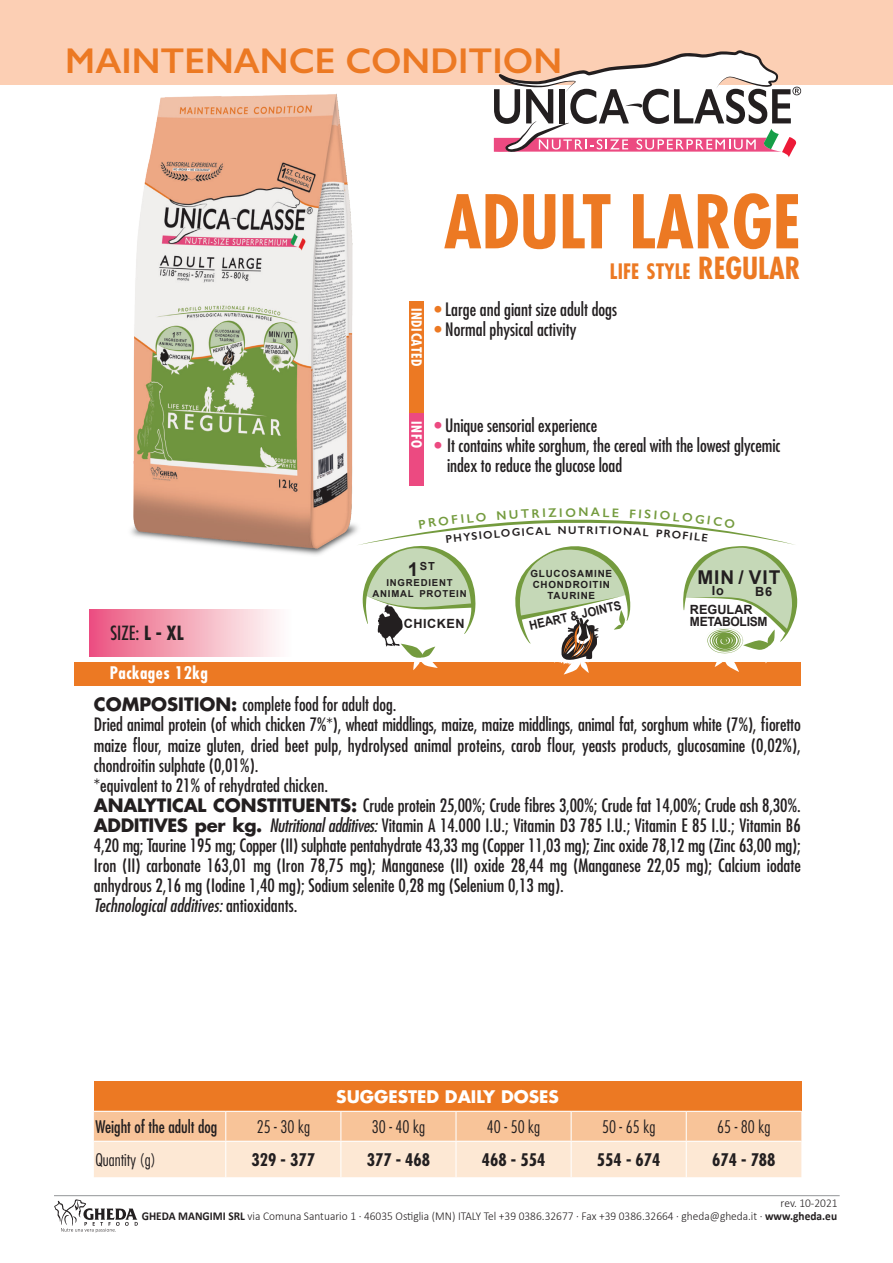
<style>
.page{position:relative;width:893px;height:1263px;background:#fff}
.page>*{position:absolute;margin:0;border:0;box-sizing:border-box;transform-origin:0 0}
.t1{font:700 condensed 71.85px "Futura Std";color:#ec7923}
.t2{font:600 36px "Gill Sans";color:#ec7923}
.t3{font:700 condensed 20.7px "Futura Std";color:#ec7923}
.t4{font:700 19.35px "Arial";color:#231f20}
.t5{font:condensed 19.05px "Futura Std";color:#231f20}
.t6{font:700 19.05px "Arial";letter-spacing:.05em;color:#231f20}
.t7{font:condensed 18px/20.1px "Futura Std";color:#231f20}
.t8{font:italic condensed 18px "Futura Std";color:#231f20}
.t9{font:300 condensed 16.95px "Futura Std";color:#231f20}
.t10{font:700 condensed 16.95px "Futura Std";color:#231f20}
.t11{font:700 16.95px "Futura Std";color:#fff}
.t12{font:condensed 16.95px "Futura Std";color:#231f20}
.t13{font:700 condensed 16.95px "Futura Std";letter-spacing:.03em;color:#fff}
.t14{font:700 condensed 13.8px "Futura Std";letter-spacing:.05em;color:#fff}
.t15{font:700 12.75px/11.6px "Arial";letter-spacing:-.025em;color:#231f20}
.t16{font:700 12.75px "Arial";letter-spacing:.045em;color:#231f20}
.t17{font:700 12.75px "Arial";color:#231f20}
.t18{font:700 12.45px "Arial";color:#231f20;scale:.9 1}
.t19{font:600 12.45px "Gill Sans";color:#749b3e}
.t20{font:700 12.3px "Arial";color:#231f20}
.t21{font:300 12px "Calibri";color:#231f20;scale:.95 1}
.t22{font:700 11.1px "Arial";color:#231f20}
.t23{font:600 11.1px "Gill Sans";color:#231f20}
.t24{font:700 9.9px/10.9px "Arial";letter-spacing:.08em;color:#231f20;text-align:center}
.t25{font:700 9.6px/10.6px "Arial";letter-spacing:.08em;color:#231f20;text-align:center}
.s1{font-weight:700}
.s2{font-size:29.55px}
.s3{color:#ec7923}
.s4{color:#ec4a81}
.s5{font-size:19.05px}
.s6{font-weight:700;font-stretch:normal}
.s7{font-style:italic}
.s8{font-style:normal}
</style>
<div class="page">
<div style="left:74px;top:662px;width:727px;height:24px;background:#ec7923"></div>
<img style="left:107px;top:84px;width:281px;height:471px">
<div style="left:89px;top:610px;width:204px;height:47px;background:linear-gradient(to right,#eb557f,#fffffe)"></div>
<div style="left:409px;top:301px;width:15px;height:113px;background:#ec7923"></div>
<div style="left:409px;top:414px;width:15px;height:72px;background:#ec4a81"></div>
<div style="left:94px;top:1081px;width:707px;height:30px;background:#ec7923"></div>
<svg style="left:94px;top:1111px;width:707px;height:66px"></svg>
<hr style="left:94px;top:1141px;width:132px;height:1px;background:#fff">
<hr style="left:226px;top:1141px;width:115px;height:1px;background:#fff">
<hr style="left:225px;top:1142px;width:1px;height:35px;background:#fff">
<hr style="left:341px;top:1141px;width:115px;height:1px;background:#fff">
<hr style="left:340px;top:1142px;width:1px;height:35px;background:#fff">
<hr style="left:456px;top:1141px;width:115px;height:1px;background:#fff">
<hr style="left:455px;top:1142px;width:2px;height:35px;background:#fff">
<hr style="left:571px;top:1141px;width:115px;height:1px;background:#fff">
<hr style="left:571px;top:1142px;width:1px;height:35px;background:#fff">
<hr style="left:686px;top:1141px;width:115px;height:1px;background:#fff">
<hr style="left:686px;top:1142px;width:1px;height:35px;background:#fff">
<div style="left:0;top:0;width:893px;height:84px;background:#fccfb4"></div>
<hr style="left:54px;top:1195px;width:786px;height:1px;background:#939598">
<svg style="left:54px;top:1199px;width:84px;height:33px"></svg>
<svg style="left:494px;top:50px;width:307px;height:108px"></svg>
<svg style="left:357px;top:508px;width:441px;height:166px"></svg>
<p class="t2" style="left:65px;top:39px;width:498px">MAINTENANCE CONDITION</p>
<p class="t5" style="left:111px;top:621px;width:75px">SIZE: <span class="s1">L - XL</span></p>
<p class="t13" style="left:110px;top:663px;width:100px">Packages 12kg</p>
<p class="t14" style="left:425px;top:308px;width:60px;rotate:90deg">INDICATED</p>
<p class="t1" style="left:444px;top:177px;width:359px">ADULT LARGE</p>
<p class="t3" style="left:610px;top:259px;width:192px">LIFE STYLE <span class="s2">REGULAR</span></p>
<p class="t7" style="left:434px;top:299px;width:184px"><span class="s3">•</span> Large and giant size adult dogs</p>
<p class="t7" style="left:434px;top:319px;width:144px"><span class="s3">•</span> Normal physical activity</p>
<p class="t14" style="left:425px;top:421px;width:28px;rotate:90deg">INFO</p>
<p class="t7" style="left:434px;top:415px;width:165px"><span class="s4">•</span> Unique sensorial experience</p>
<p class="t7" style="left:447px;top:435px;width:335px;text-indent:-13px"><span class="s4">•</span> It contains white sorghum, the cereal with the lowest glycemic index to reduce the glucose load</p>
<p class="t19" style="left:578px;top:505px;width:12px">N</p>
<p class="t23" style="left:578px;top:523px;width:17px">TR</p>
<p class="t22" style="left:408px;top:558px;width:29px"><span class="s5">1</span>ST</p>
<p class="t4" style="left:728px;top:560px;width:35px">VIT</p>
<p class="t20" style="left:714px;top:582px;width:62px">A+B1+B6</p>
<p class="t24" style="left:530px;top:569px;width:83px">GLUCOSAMINE<br>CHONDROITIN<br>TAURINE</p>
<p class="t18" style="left:528px;top:618px;width:106px;rotate:-13deg">HEART &amp; JOINTS</p>
<p class="t6" style="left:697px;top:565px;width:84px">MIN / VIT</p>
<p class="t17" style="left:712px;top:582px;width:14px">Io</p>
<p class="t17" style="left:755px;top:583px;width:19px">B6</p>
<p class="t15" style="left:690px;top:604px;width:79px">REGULAR<br>METABOLISM</p>
<p class="t25" style="left:372px;top:578px;width:96px">INGREDIENT<br>ANIMAL PROTEIN</p>
<p class="t16" style="left:404px;top:615px;width:63px">CHICKEN</p>
<p class="t7" style="left:94px;top:694px;width:304px"><span class="s6">COMPOSITION:</span> complete food for adult dog.</p>
<p class="t7" style="left:94px;top:715px;width:708px">Dried animal protein (of which chicken 7%*), wheat middlings, maize, maize middlings, animal fat, sorghum white (7%), fioretto</p>
<p class="t7" style="left:94px;top:735px;width:708px">maize flour, maize gluten, dried beet pulp, hydrolysed animal proteins, carob flour, yeasts products, glucosamine (0,02%),</p>
<p class="t7" style="left:94px;top:755px;width:166px">chondroitin sulphate (0,01%).</p>
<p class="t7" style="left:94px;top:775px;width:236px">*equivalent to 21% of rehydrated chicken.</p>
<p class="t7" style="left:94px;top:795px;width:708px"><span class="s6">ANALYTICAL CONSTITUENTS:</span> Crude protein 25,00%; Crude fibres 3,00%; Crude fat 14,00%; Crude ash 8,30%.</p>
<p class="t7" style="left:94px;top:815px;width:708px"><span class="s6">ADDITIVES per kg.</span> <span class="s7">Nutritional additives:</span> Vitamin A 14.000 I.U.; Vitamin D3 785 I.U.; Vitamin E 85 I.U.; Vitamin B6</p>
<p class="t7" style="left:94px;top:835px;width:708px">4,20 mg; Taurine 195 mg; Copper (II) sulphate pentahydrate 43,33 mg (Copper 11,03 mg); Zinc oxide 78,12 mg (Zinc 63,00 mg);</p>
<p class="t7" style="left:94px;top:855px;width:708px">Iron (II) carbonate 163,01 mg (Iron 78,75 mg); Manganese (II) oxide 28,44 mg (Manganese 22,05 mg); Calcium iodate</p>
<p class="t7" style="left:94px;top:875px;width:471px">anhydrous 2,16 mg (Iodine 1,40 mg); Sodium selenite 0,28 mg (Selenium 0,13 mg).</p>
<p class="t8" style="left:94px;top:895px;width:205px">Technological additives: <span class="s8">antioxidants.</span></p>
<p class="t11" style="left:336px;top:1085px;width:224px">SUGGESTED DAILY DOSES</p>
<p class="t12" style="left:95px;top:1117px;width:123px">Weight of the adult dog</p>
<p class="t9" style="left:257px;top:1117px;width:55px">25 - 30 kg</p>
<p class="t9" style="left:372px;top:1117px;width:55px">30 - 40 kg</p>
<p class="t9" style="left:487px;top:1117px;width:55px">40 - 50 kg</p>
<p class="t9" style="left:602px;top:1117px;width:55px">50 - 65 kg</p>
<p class="t9" style="left:717px;top:1117px;width:55px">65 - 80 kg</p>
<p class="t9" style="left:95px;top:1150px;width:62px">Quantity (g)</p>
<p class="t10" style="left:252px;top:1149px;width:65px">329 - 377</p>
<p class="t10" style="left:367px;top:1149px;width:65px">377 - 468</p>
<p class="t10" style="left:482px;top:1149px;width:65px">468 - 554</p>
<p class="t10" style="left:597px;top:1149px;width:65px">554 - 674</p>
<p class="t10" style="left:712px;top:1149px;width:65px">674 - 788</p>
<p class="t21" style="left:781px;top:1195px;width:61px">rev. 10-2021</p>
<p class="t21" style="left:142px;top:1208px;width:733px"><span class="s1">GHEDA MANGIMI SRL</span> via Comuna Santuario 1 · 46035 Ostiglia (MN) ITALY Tel +39 0386.32677 · Fax +39 0386.32664 · gheda@gheda.it · <span class="s1">www.gheda.eu</span></p>
</div>
